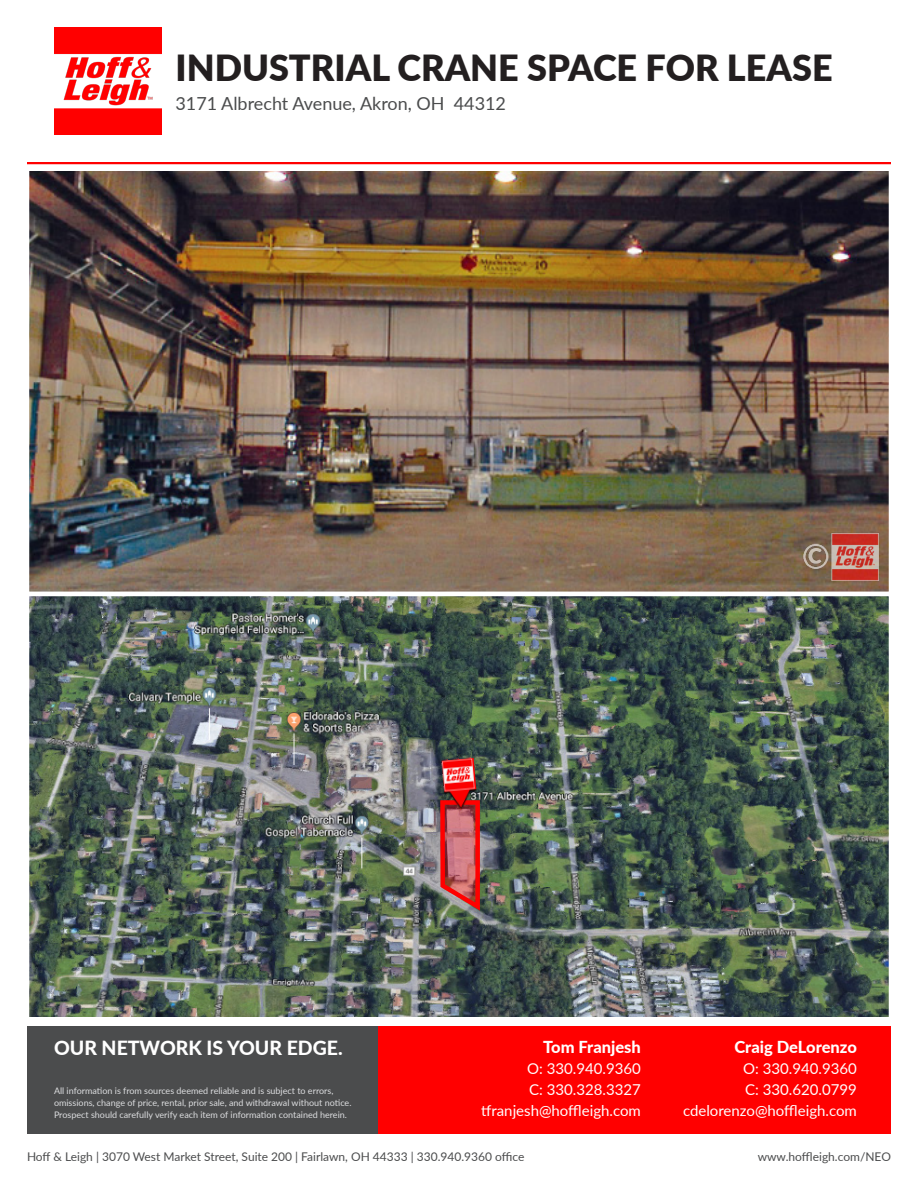
<style>
.page{position:relative;width:918px;height:1188px;background:#fff}
.page>*{position:absolute;margin:0;border:0;box-sizing:border-box;transform-origin:0 0}
.t1{font:900 36px "Lato";color:#231f20}
.t2{font:800 19.5px "Lato";color:#fff}
.t3{font:18px "Lato";color:#4b4c4d}
.t4{font:800 16.5px "Lato";color:#fff}
.t5{font:15px/21px "Lato";color:#fff;text-align:right}
.t6{font:12px "Lato";color:#4b4c4d}
.t7{font:9px/12px "Lato";color:#dcdddf}
</style>
<div class="page">
<div style="left:27px;top:1026px;width:351px;height:108px;background:#4b4c4d"></div>
<div style="left:378px;top:1026px;width:513px;height:108px;background:#f00"></div>
<hr style="left:27px;top:162px;width:864px;height:2px;background:#f00">
<img style="left:54px;top:27px;width:108px;height:108px">
<img style="left:30px;top:171px;width:858px;height:846px">
<div style="left:25px;top:166px;width:868px;height:430px;border:4px solid #fff"></div>
<img style="left:803px;top:533px;width:76px;height:47px">
<div style="left:25px;top:592px;width:868px;height:430px;border:4px solid #fff"></div>
<img style="left:438px;top:798px;width:44px;height:116px">
<img style="left:441px;top:757px;width:37px;height:57px">
<h1 class="t1" style="left:176px;top:41px;width:659px">INDUSTRIAL CRANE SPACE FOR LEASE</h1>
<h3 class="t3" style="left:176px;top:90px;width:332px">3171 Albrecht Avenue, Akron, OH 44312</h3>
<h3 class="t4" style="left:543px;top:1035px;width:99px">Tom Franjesh</h3>
<h3 class="t5" style="left:481px;top:1057px;width:161px">O: 330.940.9360<br>C: 330.328.3327 tfranjesh@hoffleigh.com</h3>
<h3 class="t4" style="left:734px;top:1035px;width:124px">Craig DeLorenzo</h3>
<h3 class="t5" style="left:683px;top:1057px;width:175px">O: 330.940.9360<br>C: 330.620.0799 cdelorenzo@hoffleigh.com</h3>
<h2 class="t2" style="left:54px;top:1034px;width:290px">OUR NETWORK IS YOUR EDGE.</h2>
<p class="t7" style="left:54px;top:1084px;width:299px">All information is from sources deemed reliable and is subject to errors, omissions, change of price, rental, prior sale, and withdrawal without notice.<br>Prospect should carefully verify each item of information contained herein.</p>
<h3 class="t6" style="left:27px;top:1148px;width:499px">Hoff &amp; Leigh | 3070 West Market Street, Suite 200 | Fairlawn, OH 44333 | 330.940.9360 office</h3>
<h3 class="t6" style="left:758px;top:1148px;width:135px">www.hoffleigh.com/NEO</h3>
</div>
